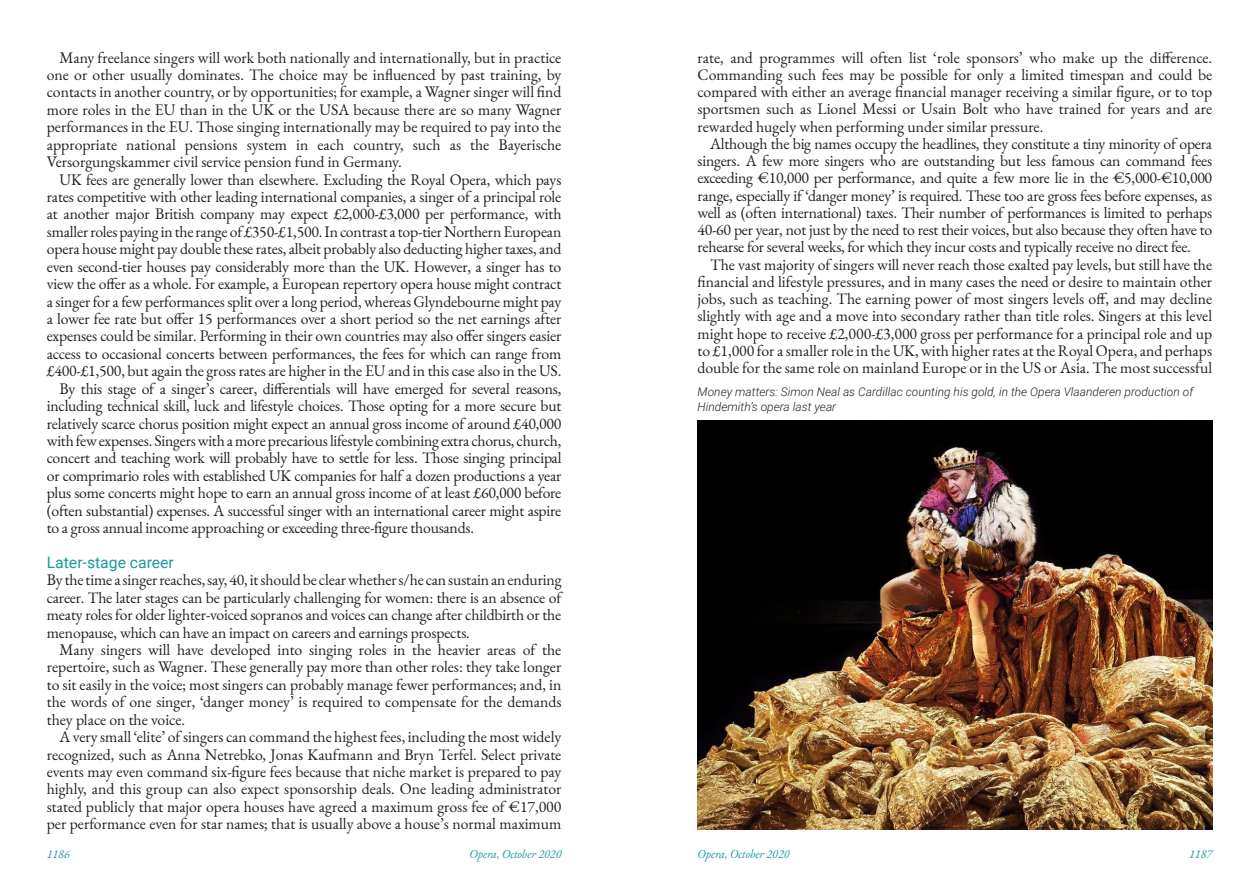
<style>
.page{position:relative;width:1259px;height:893px;background:#fff}
.page>*{position:absolute;margin:0;border:0;box-sizing:border-box;transform-origin:0 0}
._1_body_text{font:15.75px/17.4px "EB Garamond";color:#231f20;text-align:justify}
._1_first_para_review{font:15.75px/17.4px "EB Garamond";letter-spacing:-.01em;color:#231f20;text-align:justify}
._1_review_head_-_cit{font:15.75px "Roboto";color:#1a9a9c}
.photo_caption{font:italic 300 12px/14.2px "Roboto";color:#231f20}
.t1{font:italic 12px "EB Garamond";color:#1a9a9c}
</style>
<div class="page">
<img style="left:697px;top:421px;width:515px;height:408px">
<p class="_1_body_text" style="left:47px;top:49px;width:516px;text-indent:13px">Many freelance singers will work both nationally and internationally, but in practice one or other usually dominates. The choice may be influenced by past training, by contacts in another country, or by opportunities; for example, a Wagner singer will find more roles in the EU than in the UK or the USA because there are so many Wagner performances in the EU. Those singing internationally may be required to pay into the appropriate national pensions system in each country, such as the Bayerische Versorgungskammer civil service pension fund in Germany.</p>
<p class="_1_body_text" style="left:47px;top:171px;width:516px;text-indent:13px">UK fees are generally lower than elsewhere. Excluding the Royal Opera, which pays rates competitive with other leading international companies, a singer of a principal role at another major British company may expect £2,000-£3,000 per performance, with smaller roles paying in the range of £350-£1,500. In contrast a top-tier Northern European opera house might pay double these rates, albeit probably also deducting higher taxes, and even second-tier houses pay considerably more than the UK. However, a singer has to view the offer as a whole. For example, a European repertory opera house might contract a singer for a few performances split over a long period, whereas Glyndebourne might pay a lower fee rate but offer 15 performances over a short period so the net earnings after expenses could be similar. Performing in their own countries may also offer singers easier access to occasional concerts between performances, the fees for which can range from £400-£1,500, but again the gross rates are higher in the EU and in this case also in the US.</p>
<p class="_1_body_text" style="left:47px;top:380px;width:516px;text-indent:13px">By this stage of a singer’s career, differentials will have emerged for several reasons, including technical skill, luck and lifestyle choices. Those opting for a more secure but relatively scarce chorus position might expect an annual gross income of around £40,000 with few expenses. Singers with a more precarious lifestyle combining extra chorus, church, concert and teaching work will probably have to settle for less. Those singing principal or comprimario roles with established UK companies for half a dozen productions a year plus some concerts might hope to earn an annual gross income of at least £60,000 before (often substantial) expenses. A successful singer with an international career might aspire to a gross annual income approaching or exceeding three-figure thousands.</p>
<p class="_1_review_head_-_cit" style="left:47px;top:551px;width:129px">Later-stage career</p>
<p class="_1_first_para_review" style="left:47px;top:571px;width:516px">By the time a singer reaches, say, 40, it should be clear whether s/he can sustain an enduring career. The later stages can be particularly challenging for women: there is an absence of meaty roles for older lighter-voiced sopranos and voices can change after childbirth or the menopause, which can have an impact on careers and earnings prospects.</p>
<p class="_1_body_text" style="left:47px;top:641px;width:516px;text-indent:13px">Many singers will have developed into singing roles in the heavier areas of the repertoire, such as Wagner. These generally pay more than other roles: they take longer to sit easily in the voice; most singers can probably manage fewer performances; and, in the words of one singer, ‘danger money’ is required to compensate for the demands they place on the voice.</p>
<p class="_1_body_text" style="left:47px;top:728px;width:516px;text-indent:13px">A very small ‘elite’ of singers can command the highest fees, including the most widely recognized, such as Anna Netrebko, Jonas Kaufmann and Bryn Terfel. Select private events may even command six-figure fees because that niche market is prepared to pay highly, and this group can also expect sponsorship deals. One leading administrator stated publicly that major opera houses have agreed a maximum gross fee of €17,000 per performance even for star names; that is usually above a house’s normal maximum</p>
<p class="_1_body_text" style="left:697px;top:49px;width:516px">rate, and programmes will often list ‘role sponsors’ who make up the difference.<br>Commanding such fees may be possible for only a limited timespan and could be compared with either an average financial manager receiving a similar figure, or to top sportsmen such as Lionel Messi or Usain Bolt who have trained for years and are rewarded hugely when performing under similar pressure.</p>
<p class="_1_body_text" style="left:697px;top:135px;width:516px;text-indent:13px">Although the big names occupy the headlines, they constitute a tiny minority of opera singers. A few more singers who are outstanding but less famous can command fees exceeding €10,000 per performance, and quite a few more lie in the €5,000-€10,000 range, especially if ‘danger money’ is required. These too are gross fees before expenses, as well as (often international) taxes. Their number of performances is limited to perhaps 40-60 per year, not just by the need to rest their voices, but also because they often have to rehearse for several weeks, for which they incur costs and typically receive no direct fee.</p>
<p class="_1_body_text" style="left:697px;top:256px;width:516px;text-indent:13px">The vast majority of singers will never reach those exalted pay levels, but still have the financial and lifestyle pressures, and in many cases the need or desire to maintain other jobs, such as teaching. The earning power of most singers levels off, and may decline slightly with age and a move into secondary rather than title roles. Singers at this level might hope to receive £2,000-£3,000 gross per performance for a principal role and up to £1,000 for a smaller role in the UK, with higher rates at the Royal Opera, and perhaps double for the same role on mainland Europe or in the US or Asia. The most successful</p>
<p class="photo_caption" style="left:697px;top:384px;width:497px">Money matters: Simon Neal as Cardillac counting his gold, in the Opera Vlaanderen production of<br>Hindemith’s opera last year</p>
<p class="t1" style="left:47px;top:846px;width:25px">1186</p>
<p class="t1" style="left:469px;top:846px;width:94px">Opera, October 2020</p>
<p class="t1" style="left:697px;top:846px;width:94px">Opera, October 2020</p>
<p class="t1" style="left:1189px;top:846px;width:25px">1187</p>
</div>
